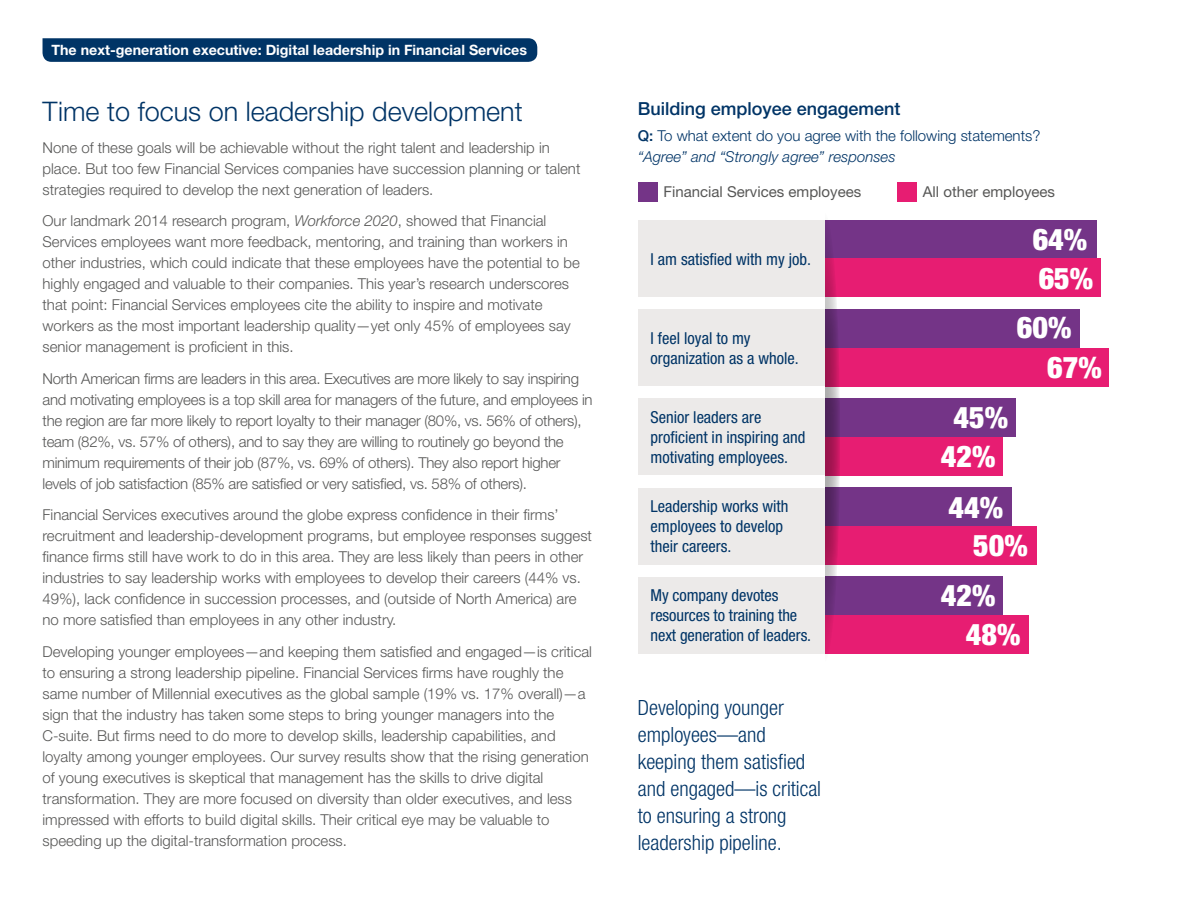
<style>
.page{position:relative;width:1188px;height:918px;background:#fff}
.page>*{position:absolute;margin:0;border:0;box-sizing:border-box;transform-origin:0 0}
.t1{font:900 condensed 30px "Helvetica Neue LT Std";color:#fff}
.t2{font:300 27px "Helvetica Neue LT Std";color:#003466}
.t3{font:300 condensed 21px/27px "Helvetica Neue LT Std";color:#003466}
.t4{font:500 18px "Helvetica Neue LT Std";color:#003466}
.t5{font:condensed 16.5px/19.8px "Helvetica Neue LT Std";color:#003466}
.t6{font:300 15px/21px "Helvetica Neue LT Std";color:#575756}
.t7{font:300 15px/21px "Helvetica Neue LT Std";color:#003466}
.t8{font:15px "Helvetica Neue LT Std";color:#575756}
.t9{font:700 14.25px "Helvetica Neue LT Std";color:#fff}
.s1{font-style:italic}
.s2{font-weight:500}
</style>
<div class="page">
<svg style="left:43px;top:38px;width:494px;height:24px;background:#053768"></svg>
<div style="left:824px;top:220px;width:272px;height:39px;background:#743487"></div>
<div style="left:824px;top:259px;width:277px;height:38px;background:#e71d72"></div>
<div style="left:824px;top:309px;width:255px;height:39px;background:#743487"></div>
<div style="left:824px;top:348px;width:285px;height:38px;background:#e71d72"></div>
<div style="left:824px;top:399px;width:192px;height:38px;background:#743487"></div>
<div style="left:824px;top:437px;width:179px;height:38px;background:#e71d72"></div>
<div style="left:824px;top:488px;width:187px;height:38px;background:#743487"></div>
<div style="left:824px;top:526px;width:213px;height:39px;background:#e71d72"></div>
<div style="left:824px;top:577px;width:179px;height:38px;background:#743487"></div>
<div style="left:824px;top:615px;width:204px;height:39px;background:#e71d72"></div>
<svg style="left:809px;top:211px;width:31px;height:452px"></svg>
<div style="left:638px;top:211px;width:186px;height:452px;background:#fff"></div>
<div style="left:638px;top:220px;width:186px;height:77px;background:#eceae9"></div>
<div style="left:638px;top:309px;width:186px;height:77px;background:#eceae9"></div>
<div style="left:638px;top:399px;width:186px;height:76px;background:#eceae9"></div>
<div style="left:638px;top:488px;width:186px;height:77px;background:#eceae9"></div>
<div style="left:638px;top:577px;width:186px;height:77px;background:#eceae9"></div>
<div style="left:638px;top:182px;width:19px;height:19px;background:#743487"></div>
<div style="left:897px;top:182px;width:20px;height:19px;background:#e71d72"></div>
<p class="t9" style="left:51px;top:41px;width:477px">The next-generation executive: Digital leadership in Financial Services</p>
<h2 class="t2" style="left:43px;top:95px;width:482px">Time to focus on leadership development</h2>
<p class="t6" style="left:43px;top:137px;width:539px">None of these goals will be achievable without the right talent and leadership in place. But too few Financial Services companies have succession planning or talent strategies required to develop the next generation of leaders.</p>
<p class="t6" style="left:43px;top:210px;width:539px">Our landmark 2014 research program, <span class="s1">Workforce 2020</span>, showed that Financial Services employees want more feedback, mentoring, and training than workers in other industries, which could indicate that these employees have the potential to be highly engaged and valuable to their companies. This year’s research underscores that point: Financial Services employees cite the ability to inspire and motivate workers as the most important leadership quality—yet only 45% of employees say senior management is proficient in this.</p>
<p class="t6" style="left:43px;top:368px;width:552px">North American firms are leaders in this area. Executives are more likely to say inspiring and motivating employees is a top skill area for managers of the future, and employees in the region are far more likely to report loyalty to their manager (80%, vs. 56% of others), team (82%, vs. 57% of others), and to say they are willing to routinely go beyond the minimum requirements of their job (87%, vs. 69% of others). They also report higher levels of job satisfaction (85% are satisfied or very satisfied, vs. 58% of others).</p>
<p class="t6" style="left:43px;top:504px;width:551px">Financial Services executives around the globe express confidence in their firms’ recruitment and leadership-development programs, but employee responses suggest finance firms still have work to do in this area. They are less likely than peers in other industries to say leadership works with employees to develop their careers (44% vs.<br>49%), lack confidence in succession processes, and (outside of North America) are no more satisfied than employees in any other industry.</p>
<p class="t6" style="left:43px;top:641px;width:551px">Developing younger employees—and keeping them satisfied and engaged—is critical to ensuring a strong leadership pipeline. Financial Services firms have roughly the same number of Millennial executives as the global sample (19% vs. 17% overall)—a sign that the industry has taken some steps to bring younger managers into the C-suite. But firms need to do more to develop skills, leadership capabilities, and loyalty among younger employees. Our survey results show that the rising generation of young executives is skeptical that management has the skills to drive digital transformation. They are more focused on diversity than older executives, and less impressed with efforts to build digital skills. Their critical eye may be valuable to speeding up the digital-transformation process.</p>
<p class="t4" style="left:638px;top:98px;width:264px">Building employee engagement</p>
<p class="t7" style="left:638px;top:125px;width:404px"><span class="s2">Q:</span> To what extent do you agree with the following statements? <span class="s1">“Agree” and “Strongly agree” responses</span></p>
<p class="t8" style="left:664px;top:182px;width:199px">Financial Services employees</p>
<p class="t8" style="left:923px;top:182px;width:134px">All other employees</p>
<p class="t5" style="left:651px;top:249px;width:162px">I am satisfied with my job.</p>
<p class="t5" style="left:651px;top:328px;width:150px">I feel loyal to my organization as a whole.</p>
<p class="t5" style="left:651px;top:407px;width:156px">Senior leaders are proficient in inspiring and motivating employees.</p>
<p class="t5" style="left:651px;top:496px;width:140px">Leadership works with employees to develop their careers.</p>
<p class="t5" style="left:651px;top:585px;width:162px">My company devotes resources to training the next generation of leaders.</p>
<h3 class="t3" style="left:638px;top:694px;width:185px">Developing younger employees—and keeping them satisfied and engaged—is critical to ensuring a strong leadership pipeline.</h3>
<h1 class="t1" style="left:1033px;top:221px;width:56px">64%</h1>
<h1 class="t1" style="left:1039px;top:260px;width:56px">65%</h1>
<h1 class="t1" style="left:1017px;top:309px;width:56px">60%</h1>
<h1 class="t1" style="left:954px;top:399px;width:56px">45%</h1>
<h1 class="t1" style="left:941px;top:438px;width:56px">42%</h1>
<h1 class="t1" style="left:949px;top:489px;width:56px">44%</h1>
<h1 class="t1" style="left:973px;top:527px;width:56px">50%</h1>
<h1 class="t1" style="left:941px;top:577px;width:56px">42%</h1>
<h1 class="t1" style="left:966px;top:616px;width:56px">48%</h1>
<h1 class="t1" style="left:1047px;top:348px;width:56px">67%</h1>
</div>
